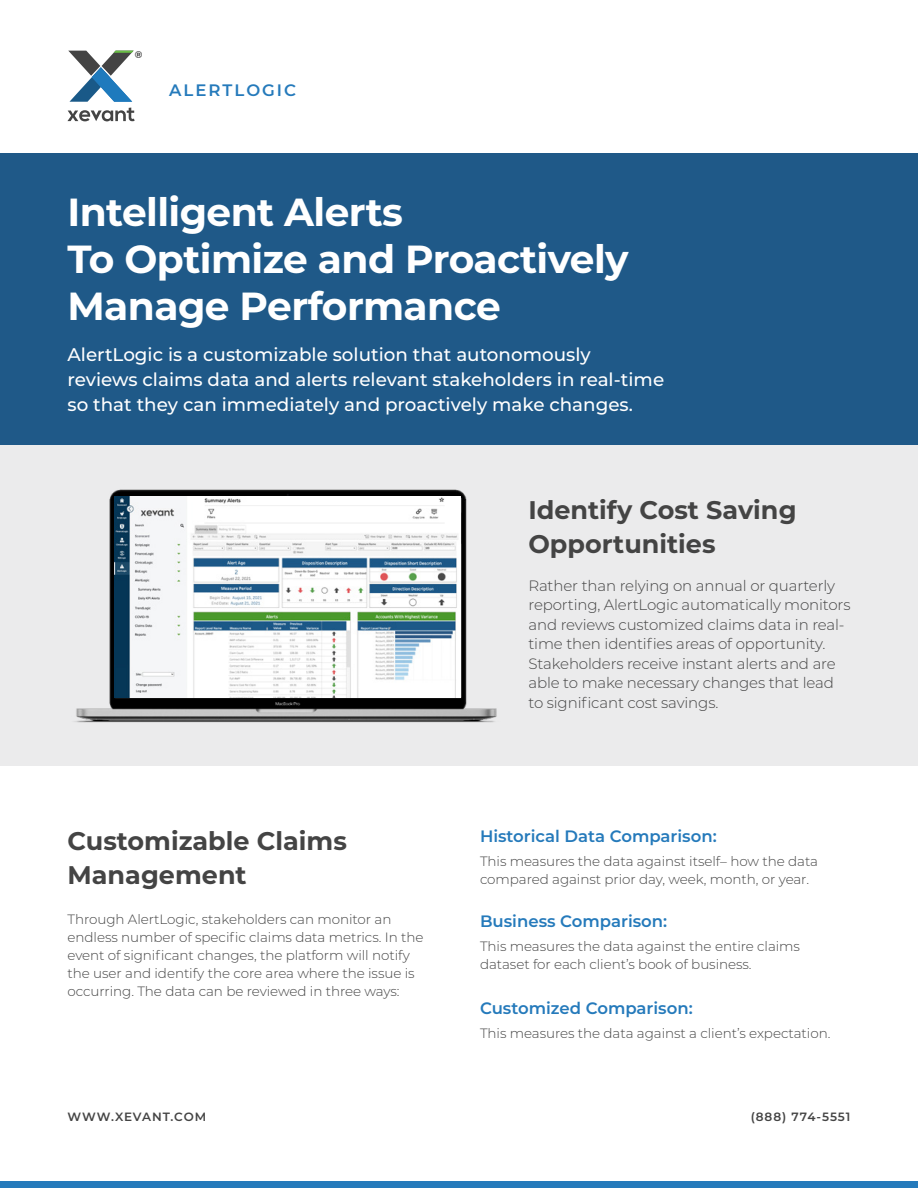
<style>
.page{position:relative;width:918px;height:1188px;background:#fff}
.page>*{position:absolute;margin:0;border:0;box-sizing:border-box;transform-origin:0 0}
.t1{font:700 39.15px/47px "Montserrat";letter-spacing:-.015em;color:#fff}
.t2{font:700 25.5px/33.6px "Montserrat";color:#444}
.t3{font:500 18.3px/25px "Montserrat";color:#fff}
.t4{font:600 16.5px "Montserrat";color:#257abb}
.t5{font:600 16.5px "Montserrat";letter-spacing:.12em;color:#257abb}
.t6{font:300 15px/19.5px "Montserrat";letter-spacing:-.01em;color:#444}
.t7{font:300 13.5px/18px "Montserrat";letter-spacing:-.005em;color:#444}
.t8{font:600 12px "Montserrat";letter-spacing:.08em;color:#444}
.t9{font:700 9.75px "Montserrat";color:#444}
</style>
<div class="page">
<div style="left:0;top:153px;width:918px;height:293px;background:#1f5988"></div>
<svg style="left:67px;top:108px;width:68px;height:13px"></svg>
<svg style="left:68px;top:51px;width:66px;height:51px"></svg>
<div style="left:0;top:446px;width:918px;height:320px;background:#ebebec"></div>
<div style="left:0;top:1181px;width:918px;height:7px;background:#257abb"></div>
<img style="left:74px;top:489px;width:423px;height:234px">
<img style="left:115px;top:496px;width:346px;height:202px">
<p class="t9" style="left:135px;top:48px;width:9px">®</p>
<p class="t5" style="left:169px;top:78px;width:128px">ALERTLOGIC</p>
<h1 class="t1" style="left:68px;top:186px;width:563px">Intelligent Alerts<br>To Optimize and Proactively<br>Manage Performance</h1>
<h3 class="t3" style="left:68px;top:341px;width:598px">AlertLogic is a customizable solution that autonomously reviews claims data and alerts relevant stakeholders in real-time so that they can immediately and proactively make changes.</h3>
<h2 class="t2" style="left:68px;top:823px;width:281px">Customizable Claims<br>Management</h2>
<p class="t7" style="left:68px;top:910px;width:358px">Through AlertLogic, stakeholders can monitor an endless number of specific claims data metrics. In the event of significant changes, the platform will notify the user and identify the core area where the issue is occurring. The data can be reviewed in three ways:</p>
<h2 class="t2" style="left:528px;top:492px;width:270px">Identify Cost Saving<br>Opportunities</h2>
<p class="t6" style="left:528px;top:575px;width:324px">Rather than relying on annual or quarterly reporting, AlertLogic automatically monitors and reviews customized claims data in real&shy;time then identifies areas of opportunity.<br>Stakeholders receive instant alerts and are able to make necessary changes that lead to significant cost savings.</p>
<p class="t4" style="left:480px;top:824px;width:238px">Historical Data Comparison:</p>
<p class="t7" style="left:480px;top:851px;width:340px">This measures the data against itself– how the data compared against prior day, week, month, or year.</p>
<p class="t4" style="left:480px;top:909px;width:189px">Business Comparison:</p>
<p class="t7" style="left:480px;top:937px;width:322px">This measures the data against the entire claims dataset for each client’s book of business.</p>
<p class="t4" style="left:480px;top:996px;width:214px">Customized Comparison:</p>
<p class="t7" style="left:480px;top:1023px;width:352px">This measures the data against a client’s expectation.</p>
<p class="t8" style="left:68px;top:1108px;width:140px">WWW.XEVANT.COM</p>
<p class="t8" style="left:751px;top:1108px;width:101px">(888) 774-5551</p>
</div>
